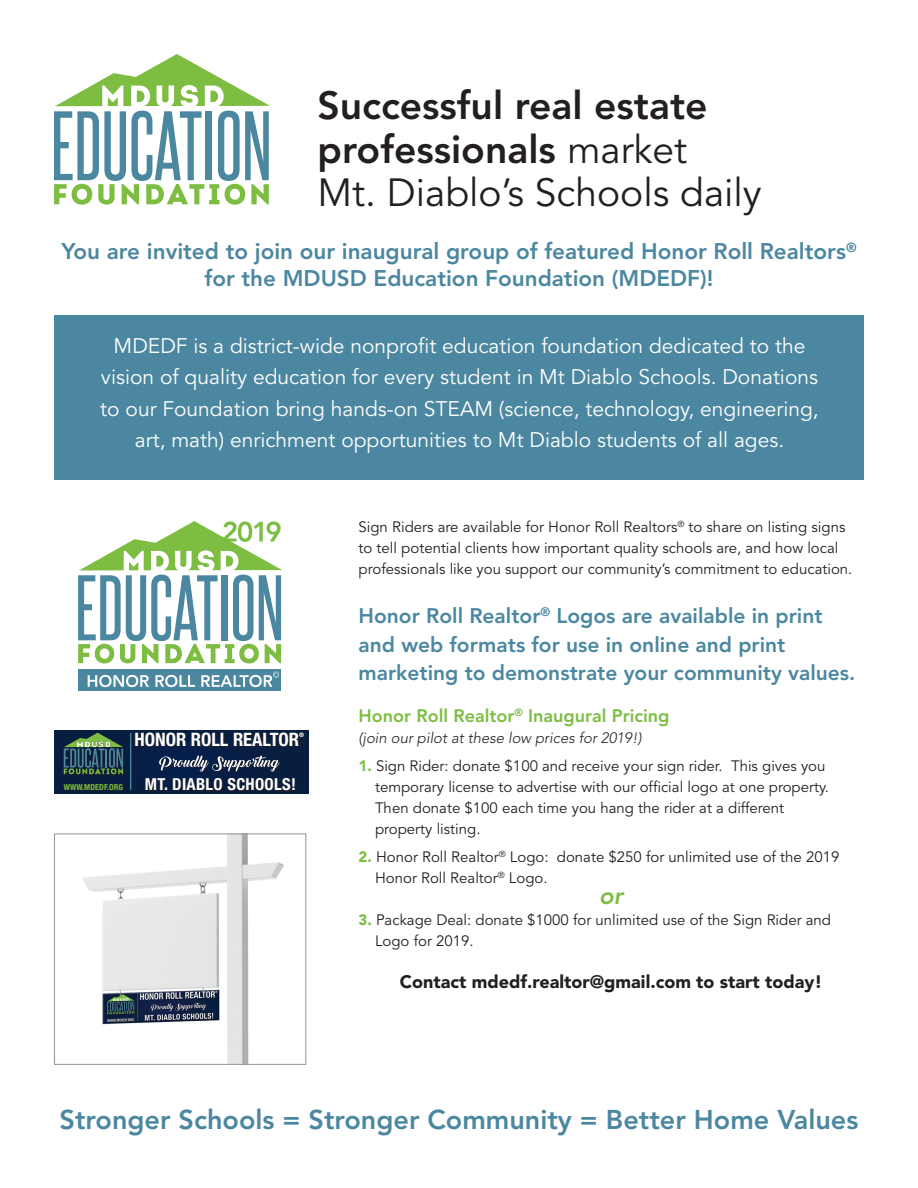
<style>
.page{position:relative;width:918px;height:1188px;background:#fff}
.page>*{position:absolute;margin:0;border:0;box-sizing:border-box;transform-origin:0 0}
.t1{font:800 39px/43.5px "Avenir";color:#231f20}
.t2{font:800 27px "Avenir";color:#4b87a0}
.t3{font:italic 800 24px "Avenir";color:#7cbd42}
.t4{font:800 22.5px/27px "Avenir";color:#4b87a0;text-align:center}
.t5{font:21px/31.5px "Avenir";color:#fff;text-align:center}
.t6{font:800 21px/28.5px "Avenir";color:#4b87a0}
.t7{font:700 condensed 18.45px "Helvetica Neue LT Std";color:#fff}
.t8{font:900 18px "Avenir";color:#231f20}
.t9{font:800 18px "Avenir";color:#7cbd42}
.t10{font:700 condensed 16.5px "Helvetica Neue LT Std";letter-spacing:.02em;color:#fff}
.t11{font:15px/21px "Avenir";color:#231f20}
.t12{font:italic 300 15px "Avenir";color:#231f20}
.t13{font:700 condensed 8.25px "Helvetica Neue LT Std";letter-spacing:.01em;color:#7dbf41}
.t14{font:700 condensed 6.15px "Helvetica Neue LT Std";color:#fff}
.s1{font-weight:400}
.s2{font-weight:900;color:#7cbd42}
</style>
<div class="page">
<div style="left:54px;top:315px;width:810px;height:165px;background:#4b87a0"></div>
<svg style="left:54px;top:54px;width:216px;height:151px"></svg>
<img style="left:83px;top:836px;width:201px;height:227px">
<div style="left:54px;top:834px;width:252px;height:231px;border:1px solid #939598"></div>
<svg style="left:78px;top:521px;width:204px;height:143px"></svg>
<div style="left:78px;top:670px;width:203px;height:21px;background:#4b87a0"></div>
<svg style="left:88px;top:675px;width:61px;height:12px"></svg>
<svg style="left:155px;top:675px;width:40px;height:12px"></svg>
<svg style="left:201px;top:672px;width:78px;height:15px"></svg>
<div style="left:54px;top:730px;width:254px;height:64px;background:#081e3f"></div>
<div style="left:55px;top:730px;width:253px;height:64px;background:#061e43;border-radius:50%"></div>
<div style="left:64px;top:733px;width:61px;height:43px;background:#231f20;opacity:.75"></div>
<svg style="left:64px;top:733px;width:59px;height:41px"></svg>
<hr style="left:130px;top:733px;width:3px;height:59px;background:#231f20;opacity:.75">
<hr style="left:130px;top:733px;width:1px;height:57px;background:#4d88a1">
<div style="left:146px;top:778px;width:152px;height:15px;background:#231f20;opacity:.75"></div>
<div style="left:136px;top:732px;width:170px;height:16px;background:#231f20;opacity:.75"></div>
<div style="left:64px;top:784px;width:60px;height:8px;background:#121e32"></div>
<svg style="left:159px;top:756px;width:121px;height:16px"></svg>
<h1 class="t1" style="left:318px;top:84px;width:446px">Successful real estate professionals <span class="s1">market<br>Mt. Diablo’s Schools daily</span></h1>
<h3 class="t4" style="left:61px;top:238px;width:797px">You are invited to join our inaugural group of featured Honor Roll Realtors<sup>® </sup>for the MDUSD Education Foundation (MDEDF)!</h3>
<p class="t5" style="left:100px;top:331px;width:720px">MDEDF is a district-wide nonprofit education foundation dedicated to the vision of quality education for every student in Mt Diablo Schools. Donations to our Foundation bring hands-on STEAM (science, technology, engineering, art, math) enrichment opportunities to Mt Diablo students of all ages.</p>
<p class="t13" style="left:64px;top:782px;width:61px">WWW.MDEDF.ORG</p>
<p class="t7" style="left:135px;top:728px;width:166px">HONOR ROLL REALTOR</p>
<p class="t14" style="left:299px;top:731px;width:6px">®</p>
<p class="t10" style="left:145px;top:774px;width:153px">MT. DIABLO SCHOOLS!</p>
<p class="t11" style="left:359px;top:517px;width:495px">Sign Riders are available for Honor Roll Realtors<sup>®</sup> to share on listing signs to tell potential clients how important quality schools are, and how local professionals like you support our community’s commitment to education.</p>
<h3 class="t6" style="left:359px;top:602px;width:498px">Honor Roll Realtor<sup>®</sup> Logos are available in print and web formats for use in online and print marketing to demonstrate your community values.</h3>
<p class="t9" style="left:359px;top:706px;width:313px">Honor Roll Realtor<sup>®</sup> Inaugural Pricing</p>
<p class="t12" style="left:359px;top:730px;width:285px">(join our pilot at these low prices for 2019!)</p>
<p class="t11" style="left:375px;top:756px;width:456px;text-indent:-16px"><span class="s2">1.</span> Sign Rider: donate $100 and receive your sign rider. This gives you temporary license to advertise with our official logo at one property.<br>Then donate $100 each time you hang the rider at a different property listing.</p>
<p class="t11" style="left:375px;top:847px;width:466px;text-indent:-17px"><span class="s2">2.</span> Honor Roll Realtor<sup>®</sup> Logo: donate $250 for unlimited use of the 2019<br>Honor Roll Realtor<sup>®</sup> Logo.</p>
<h3 class="t3" style="left:599px;top:881px;width:25px">or</h3>
<p class="t11" style="left:375px;top:910px;width:458px;text-indent:-16px"><span class="s2">3.</span> Package Deal: donate $1000 for unlimited use of the Sign Rider and<br>Logo for 2019.</p>
<p class="t8" style="left:400px;top:971px;width:424px">Contact mdedf.realtor@gmail.com to start today!</p>
<h2 class="t2" style="left:60px;top:1104px;width:800px">Stronger Schools = Stronger Community = Better Home Values</h2>
</div>
